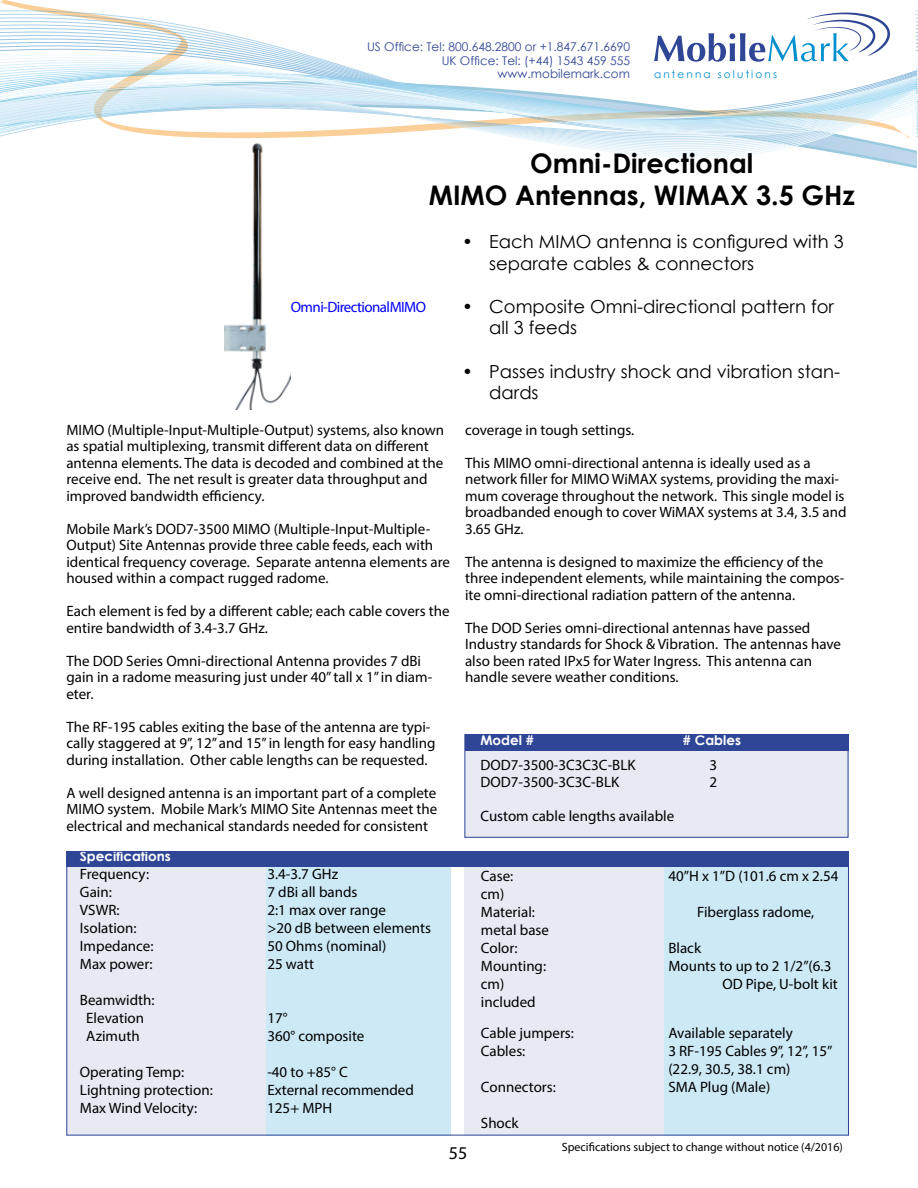
<style>
.page{position:relative;width:918px;height:1188px;background:#fff}
.page>*{position:absolute;margin:0;border:0;box-sizing:border-box;transform-origin:0 0}
.t1{font:700 27px/32.4px "Century Gothic";color:#000;text-align:center}
.t2{font:18px/21.6px "Century Gothic";color:#000}
.t3{font:18px "Myriad Pro";color:#000}
.t4{font:15px/16.5px "Myriad Pro";color:#000}
.t5{font:15px "Myriad Pro";letter-spacing:-.04em;color:#00f}
.t6{font:700 13.5px "Century Gothic";color:#fff}
.t7{font:12px/13.5px "Century Gothic";color:#2f4696;text-align:right}
.t8{font:12px "Myriad Pro";color:#000}
.t9{font:10.5px "Century Gothic";letter-spacing:.2em;color:#0090ce}
</style>
<div class="page">
<svg style="left:0;top:1px;width:654px;height:155px"></svg>
<svg style="left:654px;top:10px;width:264px;height:159px"></svg>
<div style="left:464px;top:867px;width:200px;height:268px;background:#e7eaf3"></div>
<div style="left:664px;top:867px;width:185px;height:268px;background:#cce9f5"></div>
<div style="left:66px;top:867px;width:200px;height:268px;background:#e7eaf3"></div>
<div style="left:266px;top:867px;width:185px;height:268px;background:#cce9f5"></div>
<div style="left:465px;top:734px;width:383px;height:17px;background:#2f4696"></div>
<div style="left:66px;top:851px;width:783px;height:16px;background:#2f4696"></div>
<div style="left:465px;top:751px;width:383px;height:87px;background:#e7eaf3"></div>
<img style="left:224px;top:142px;width:67px;height:267px">
<div style="left:464px;top:734px;width:384px;height:104px;border:1px solid #2f4696"></div>
<p class="t7" style="left:367px;top:40px;width:265px">US Office: Tel: 800.648.2800 or +1.847.671.6690<br>UK Office: Tel: (+44) 1543 459 555 www.mobilemark.com</p>
<p class="t9" style="left:654px;top:67px;width:124px">antenna solutions</p>
<h1 class="t1" style="left:429px;top:145px;width:428px">Omni-Directional<br>MIMO Antennas, WIMAX 3.5 GHz</h1>
<p class="t5" style="left:291px;top:298px;width:137px">Omni-Directional MIMO</p>
<p class="t4" style="left:66px;top:421px;width:379px">MIMO (Multiple-Input-Multiple-Output) systems, also known as spatial multiplexing, transmit different data on different antenna elements. The data is decoded and combined at the receive end. The net result is greater data throughput and improved bandwidth efficiency.</p>
<p class="t4" style="left:66px;top:520px;width:385px">Mobile Mark’s DOD7-3500 MIMO (Multiple-Input-Multiple-Output) Site Antennas provide three cable feeds, each with identical frequency coverage. Separate antenna elements are housed within a compact rugged radome.</p>
<p class="t4" style="left:66px;top:602px;width:385px">Each element is fed by a different cable; each cable covers the entire bandwidth of 3.4-3.7 GHz.</p>
<p class="t4" style="left:66px;top:652px;width:367px">The DOD Series Omni-directional Antenna provides 7 dBi gain in a radome measuring just under 40” tall x 1” in diam&shy;eter.</p>
<p class="t4" style="left:66px;top:718px;width:371px">The RF-195 cables exiting the base of the antenna are typi&shy;cally staggered at 9”, 12” and 15” in length for easy handling during installation. Other cable lengths can be requested.</p>
<p class="t4" style="left:66px;top:784px;width:372px;text-align:justify">A well designed antenna is an important part of a complete MIMO system. Mobile Mark’s MIMO Site Antennas meet the electrical and mechanical standards needed for consistent</p>
<p class="t6" style="left:80px;top:846px;width:92px">Specifications</p>
<p class="t4" style="left:80px;top:866px;width:71px">Frequency:</p>
<p class="t4" style="left:267px;top:866px;width:72px">3.4-3.7 GHz</p>
<p class="t4" style="left:80px;top:884px;width:33px">Gain:</p>
<p class="t4" style="left:267px;top:884px;width:92px">7 dBi all bands</p>
<p class="t4" style="left:80px;top:902px;width:41px">VSWR:</p>
<p class="t4" style="left:267px;top:902px;width:120px">2:1 max over range</p>
<p class="t4" style="left:80px;top:920px;width:58px">Isolation:</p>
<p class="t4" style="left:267px;top:920px;width:165px">&gt;20 dB between elements</p>
<p class="t4" style="left:80px;top:938px;width:75px">Impedance:</p>
<p class="t4" style="left:267px;top:938px;width:121px">50 Ohms (nominal)</p>
<p class="t4" style="left:80px;top:956px;width:74px">Max power:</p>
<p class="t4" style="left:267px;top:956px;width:48px">25 watt</p>
<p class="t4" style="left:80px;top:991px;width:76px;line-height:18px;text-align:center">Beamwidth:<br>Elevation</p>
<p class="t4" style="left:267px;top:1010px;width:22px">17°</p>
<p class="t4" style="left:86px;top:1028px;width:55px">Azimuth</p>
<p class="t4" style="left:267px;top:1028px;width:99px">360° composite</p>
<p class="t4" style="left:80px;top:1064px;width:106px">Operating Temp:</p>
<p class="t4" style="left:267px;top:1064px;width:82px">-40 to +85° C</p>
<p class="t4" style="left:80px;top:1082px;width:134px">Lightning protection:</p>
<p class="t4" style="left:267px;top:1082px;width:148px">External recommended</p>
<p class="t4" style="left:80px;top:1100px;width:119px">Max Wind Velocity:</p>
<p class="t4" style="left:267px;top:1100px;width:67px">125+ MPH</p>
<p class="t2" style="left:489px;top:230px;width:356px;text-indent:-27px">• Each MIMO antenna is configured with 3 separate cables &amp; connectors</p>
<p class="t2" style="left:489px;top:295px;width:346px;text-indent:-27px">• Composite Omni-directional pattern for all 3 feeds</p>
<p class="t2" style="left:489px;top:360px;width:352px;text-indent:-27px">• Passes industry shock and vibration stan&shy;dards</p>
<p class="t4" style="left:465px;top:421px;width:171px">coverage in tough settings.</p>
<p class="t4" style="left:465px;top:454px;width:383px">This MIMO omni-directional antenna is ideally used as a network filler for MIMO WiMAX systems, providing the maxi&shy;mum coverage throughout the network. This single model is broadbanded enough to cover WiMAX systems at 3.4, 3.5 and 3.65 GHz.</p>
<p class="t4" style="left:465px;top:553px;width:381px">The antenna is designed to maximize the efficiency of the three independent elements, while maintaining the compos&shy;ite omni-directional radiation pattern of the antenna.</p>
<p class="t4" style="left:465px;top:619px;width:378px">The DOD Series omni-directional antennas have passed Industry standards for Shock &amp; Vibration. The antennas have also been rated IPx5 for Water Ingress. This antenna can handle severe weather conditions.</p>
<p class="t6" style="left:480px;top:730px;width:55px">Model #</p>
<p class="t6" style="left:683px;top:730px;width:60px"># Cables</p>
<p class="t4" style="left:480px;top:757px;width:157px">DOD7-3500-3C3C3C-BLK</p>
<p class="t4" style="left:709px;top:757px;width:9px">3</p>
<p class="t4" style="left:480px;top:773px;width:140px">DOD7-3500-3C3C-BLK</p>
<p class="t4" style="left:709px;top:773px;width:9px">2</p>
<p class="t4" style="left:480px;top:808px;width:195px">Custom cable lengths available</p>
<p class="t4" style="left:481px;top:867px;width:34px">Case:</p>
<p class="t4" style="left:668px;top:867px;width:172px">40”H x 1”D (101.6 cm x 2.54</p>
<p class="t4" style="left:481px;top:884px;width:56px;line-height:18px">cm)<br>Material:</p>
<p class="t4" style="left:697px;top:903px;width:119px">Fiberglass radome,</p>
<p class="t4" style="left:481px;top:920px;width:70px;line-height:18px">metal base<br>Color:</p>
<p class="t4" style="left:668px;top:939px;width:34px">Black</p>
<p class="t4" style="left:481px;top:957px;width:67px">Mounting:</p>
<p class="t4" style="left:668px;top:957px;width:165px">Mounts to up to 2 1/2”(6.3</p>
<p class="t4" style="left:481px;top:975px;width:25px">cm)</p>
<p class="t4" style="left:722px;top:975px;width:117px">OD Pipe, U-bolt kit</p>
<p class="t4" style="left:481px;top:986px;width:95px;line-height:31.5px">included<br>Cable jumpers:</p>
<p class="t4" style="left:668px;top:1025px;width:126px">Available separately</p>
<p class="t4" style="left:481px;top:1043px;width:46px">Cables:</p>
<p class="t4" style="left:668px;top:1042px;width:166px;line-height:18px">3 RF-195 Cables 9”, 12”, 15” (22.9, 30.5, 38.1 cm)</p>
<p class="t4" style="left:481px;top:1079px;width:76px">Connectors:</p>
<p class="t4" style="left:668px;top:1079px;width:103px">SMA Plug (Male)</p>
<p class="t4" style="left:481px;top:1115px;width:39px">Shock</p>
<p class="t3" style="left:449px;top:1141px;width:20px">55</p>
<p class="t8" style="left:562px;top:1140px;width:283px">Specifications subject to change without notice (4/2016)</p>
</div>
